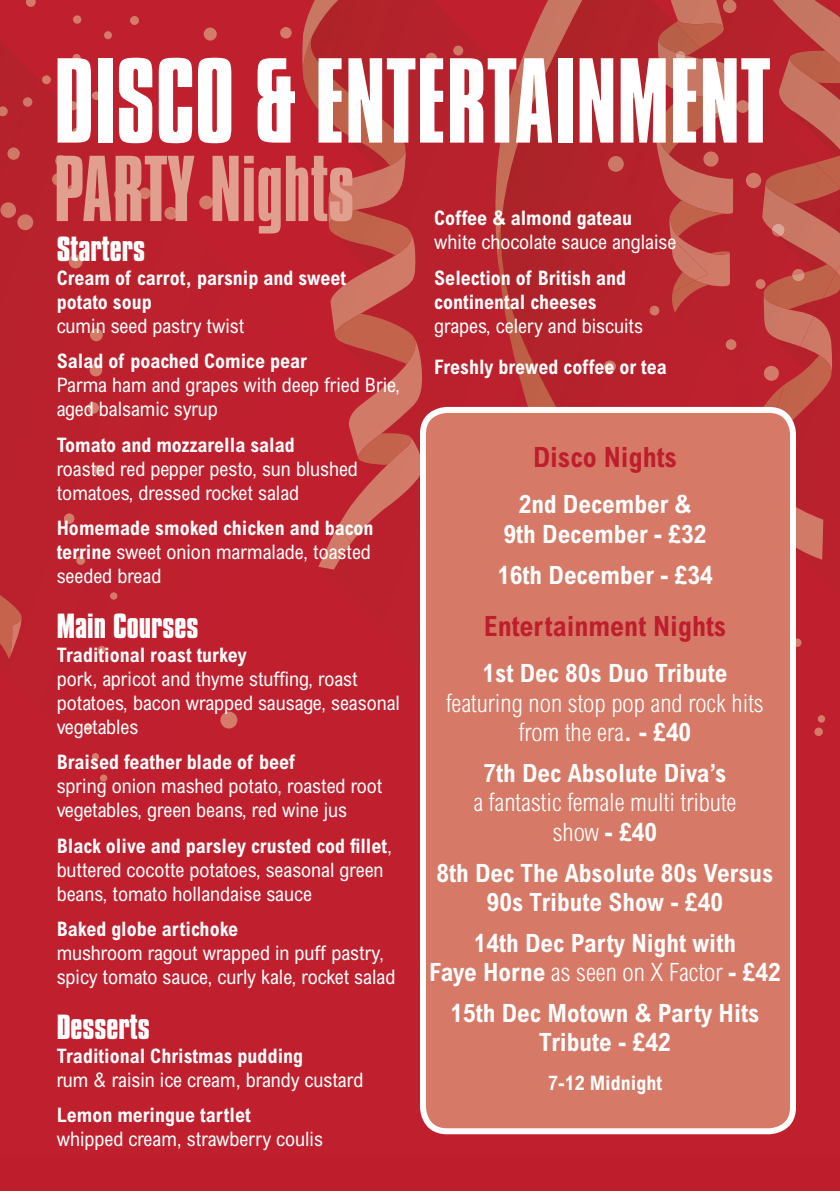
<style>
.page{position:relative;width:840px;height:1191px;background:#fff}
.page>*{position:absolute;margin:0;border:0;box-sizing:border-box;transform-origin:0 0}
.t1{font:103.8px "Compacta BT";color:#fff}
.t2{font:80.4px "Compacta BT";color:#e19f90}
.t3{font:700 30px "Compacta BT";color:#fff}
.t4{font:700 condensed 28px "Arial";color:#be1d2c}
.t5{font:700 condensed 25.2px/29.4px "Arial";color:#fff;text-align:center}
.t6{font:300 condensed 25.2px/29.4px "Arial";color:#fff;text-align:center}
.t7{font:condensed 20px/24px "Arial";color:#fff}
.t8{font:700 condensed 20px/24px "Arial";color:#fff}
.s1{font-weight:700}
.s2{font-weight:300}
</style>
<div class="page">
<div style="left:0;top:0;width:839px;height:1191px;background:#be1d2c"></div>
<img style="left:495px;top:82px;width:19px;height:150px">
<img style="left:496px;top:226px;width:117px;height:181px">
<img style="left:320px;top:567px;width:16px;height:2px">
<svg style="left:0;top:595px;width:22px;height:64px"></svg>
<img style="left:708px;top:252px;width:21px;height:34px">
<img style="left:670px;top:237px;width:38px;height:76px">
<img style="left:672px;top:272px;width:22px;height:21px">
<img style="left:710px;top:251px;width:19px;height:4px">
<img style="left:776px;top:236px;width:63px;height:36px">
<img style="left:799px;top:316px;width:33px;height:60px">
<img style="left:764px;top:309px;width:49px;height:37px">
<img style="left:835px;top:272px;width:4px;height:22px">
<img style="left:763px;top:264px;width:72px;height:45px">
<svg style="left:794px;top:425px;width:30px;height:171px"></svg>
<img style="left:748px;top:405px;width:17px;height:2px">
<img style="left:774px;top:355px;width:57px;height:70px">
<img style="left:765px;top:384px;width:19px;height:27px">
<div style="left:104px;top:31px;width:8px;height:8px;background:#d57b69;border-radius:50%"></div>
<div style="left:130px;top:16px;width:9px;height:9px;background:#d57b69;border-radius:50%"></div>
<div style="left:203px;top:28px;width:14px;height:13px;background:#d57b69;border-radius:50%"></div>
<svg style="left:302px;top:0;width:135px;height:567px"></svg>
<div style="left:280px;top:27px;width:11px;height:12px;background:#d57b69;border-radius:50%"></div>
<svg style="left:453px;top:46px;width:10px;height:10px"></svg>
<div style="left:92px;top:91px;width:8px;height:9px;background:#d57b69;border-radius:50%"></div>
<div style="left:321px;top:125px;width:12px;height:12px;background:#d57b69;border-radius:50%"></div>
<svg style="left:7px;top:147px;width:13px;height:13px"></svg>
<div style="left:199px;top:195px;width:14px;height:14px;background:#d57b69;border-radius:50%"></div>
<svg style="left:164px;top:207px;width:13px;height:13px"></svg>
<svg style="left:114px;top:189px;width:11px;height:11px"></svg>
<svg style="left:42px;top:75px;width:9px;height:9px"></svg>
<div style="left:73px;top:15px;width:8px;height:9px;background:#d57b69;border-radius:50%"></div>
<div style="left:168px;top:60px;width:10px;height:10px;background:#d57b69;border-radius:50%"></div>
<svg style="left:0;top:106px;width:8px;height:10px"></svg>
<svg style="left:55px;top:155px;width:12px;height:12px"></svg>
<svg style="left:139px;top:187px;width:12px;height:12px"></svg>
<svg style="left:17px;top:214px;width:16px;height:16px"></svg>
<svg style="left:0;top:202px;width:16px;height:16px"></svg>
<svg style="left:23px;top:97px;width:9px;height:10px"></svg>
<svg style="left:26px;top:0;width:10px;height:7px"></svg>
<div style="left:72px;top:54px;width:9px;height:8px;background:#d57b69;border-radius:50%"></div>
<div style="left:68px;top:101px;width:9px;height:9px;background:#d57b69;border-radius:50%"></div>
<svg style="left:72px;top:128px;width:10px;height:10px"></svg>
<svg style="left:52px;top:173px;width:28px;height:23px"></svg>
<svg style="left:69px;top:255px;width:13px;height:13px"></svg>
<svg style="left:90px;top:328px;width:13px;height:13px"></svg>
<svg style="left:90px;top:364px;width:12px;height:12px"></svg>
<svg style="left:87px;top:402px;width:12px;height:12px"></svg>
<svg style="left:93px;top:465px;width:11px;height:10px"></svg>
<svg style="left:64px;top:513px;width:10px;height:11px"></svg>
<svg style="left:76px;top:556px;width:9px;height:9px"></svg>
<svg style="left:110px;top:592px;width:7px;height:7px"></svg>
<svg style="left:98px;top:646px;width:7px;height:7px"></svg>
<svg style="left:85px;top:723px;width:7px;height:8px"></svg>
<svg style="left:92px;top:753px;width:7px;height:7px"></svg>
<div style="left:100px;top:774px;width:7px;height:7px;background:#d57b69;border-radius:50%"></div>
<div style="left:220px;top:711px;width:17px;height:17px;background:#d57b69;border-radius:8px"></div>
<svg style="left:603px;top:360px;width:12px;height:12px"></svg>
<svg style="left:514px;top:0;width:325px;height:236px"></svg>
<svg style="left:791px;top:269px;width:13px;height:12px"></svg>
<svg style="left:755px;top:279px;width:10px;height:16px"></svg>
<svg style="left:649px;top:306px;width:10px;height:9px"></svg>
<svg style="left:725px;top:339px;width:11px;height:11px"></svg>
<img style="left:763px;top:366px;width:15px;height:15px;border-radius:7px">
<svg style="left:795px;top:638px;width:6px;height:9px"></svg>
<svg style="left:814px;top:715px;width:10px;height:21px"></svg>
<div style="left:423px;top:410px;width:369px;height:721px;background:#d67a67;border-radius:24px"></div>
<div style="left:420px;top:407px;width:375px;height:727px;border:6px solid #fff;border-radius:24px"></div>
<h1 class="t1" style="left:54px;top:41px;width:718px">DISCO &amp; ENTERTAINMENT</h1>
<h2 class="t2" style="left:54px;top:142px;width:302px">PARTY Nights</h2>
<p class="t8" style="left:434px;top:206px;width:199px">Coffee &amp; almond gateau</p>
<p class="t7" style="left:434px;top:230px;width:243px">white chocolate sauce anglaise</p>
<p class="t8" style="left:434px;top:266px;width:193px">Selection of British and continental cheeses</p>
<p class="t7" style="left:434px;top:313px;width:210px">grapes, celery and biscuits</p>
<p class="t8" style="left:434px;top:355px;width:234px">Freshly brewed coffee or tea</p>
<h3 class="t3" style="left:57px;top:231px;width:90px">Starters</h3>
<p class="t8" style="left:57px;top:266px;width:291px">Cream of carrot, parsnip and sweet potato soup</p>
<p class="t7" style="left:57px;top:314px;width:189px">cumin seed pastry twist</p>
<p class="t8" style="left:57px;top:349px;width:251px">Salad of poached Comice pear</p>
<p class="t7" style="left:57px;top:373px;width:345px">Parma ham and grapes with deep fried Brie, aged balsamic syrup</p>
<p class="t8" style="left:57px;top:433px;width:239px">Tomato and mozzarella salad</p>
<p class="t7" style="left:57px;top:456px;width:302px">roasted red pepper pesto, sun blushed tomatoes, dressed rocket salad</p>
<p class="t7" style="left:57px;top:516px;width:318px"><span class="s1">Homemade smoked chicken and bacon terrine</span> sweet onion marmalade, toasted seeded bread</p>
<h3 class="t3" style="left:57px;top:607px;width:143px">Main Courses</h3>
<p class="t8" style="left:57px;top:643px;width:191px">Traditional roast turkey</p>
<p class="t7" style="left:57px;top:666px;width:344px">pork, apricot and thyme stuffing, roast potatoes, bacon wrapped sausage, seasonal vegetables</p>
<p class="t8" style="left:57px;top:750px;width:239px">Braised feather blade of beef</p>
<p class="t7" style="left:57px;top:774px;width:327px">spring onion mashed potato, roasted root vegetables, green beans, red wine jus</p>
<p class="t7" style="left:57px;top:833px;width:336px"><span class="s1">Black olive and parsley crusted cod fillet</span>, buttered cocotte potatoes, seasonal green beans, tomato hollandaise sauce</p>
<p class="t8" style="left:57px;top:917px;width:183px">Baked globe artichoke</p>
<p class="t7" style="left:57px;top:940px;width:340px">mushroom ragout wrapped in puff pastry, spicy tomato sauce, curly kale, rocket salad</p>
<h3 class="t3" style="left:57px;top:1008px;width:94px">Desserts</h3>
<p class="t8" style="left:57px;top:1043px;width:248px">Traditional Christmas pudding</p>
<p class="t7" style="left:57px;top:1067px;width:308px">rum &amp; raisin ice cream, brandy custard</p>
<p class="t8" style="left:57px;top:1103px;width:195px">Lemon meringue tartlet</p>
<p class="t7" style="left:57px;top:1126px;width:267px">whipped cream, strawberry coulis</p>
<h3 class="t4" style="left:532px;top:441px;width:145px">Disco Nights</h3>
<p class="t5" style="left:503px;top:490px;width:204px">2nd December &amp;<br>9th December - £32</p>
<p class="t5" style="left:497px;top:560px;width:217px">16th December - £34</p>
<h3 class="t4" style="left:483px;top:609px;width:244px">Entertainment Nights</h3>
<p class="t5" style="left:482px;top:658px;width:246px">1st Dec 80s Duo Tribute</p>
<p class="t6" style="left:446px;top:688px;width:319px">featuring non stop pop and rock hits from the era<span class="s1">. - £40</span></p>
<p class="t5" style="left:483px;top:758px;width:244px">7th Dec Absolute Diva’s</p>
<p class="t6" style="left:473px;top:787px;width:264px">a fantastic female multi tribute show <span class="s1">- £40</span></p>
<p class="t5" style="left:436px;top:858px;width:338px">8th Dec The Absolute 80s Versus<br>90s Tribute Show - £40</p>
<p class="t5" style="left:429px;top:928px;width:353px">14th Dec Party Night with<br>Faye Horne <span class="s2">as seen on X Factor</span> - £42</p>
<p class="t5" style="left:450px;top:998px;width:310px">15th Dec Motown &amp; Party Hits<br>Tribute - £42</p>
<p class="t8" style="left:547px;top:1071px;width:115px">7-12 Midnight</p>
</div>
